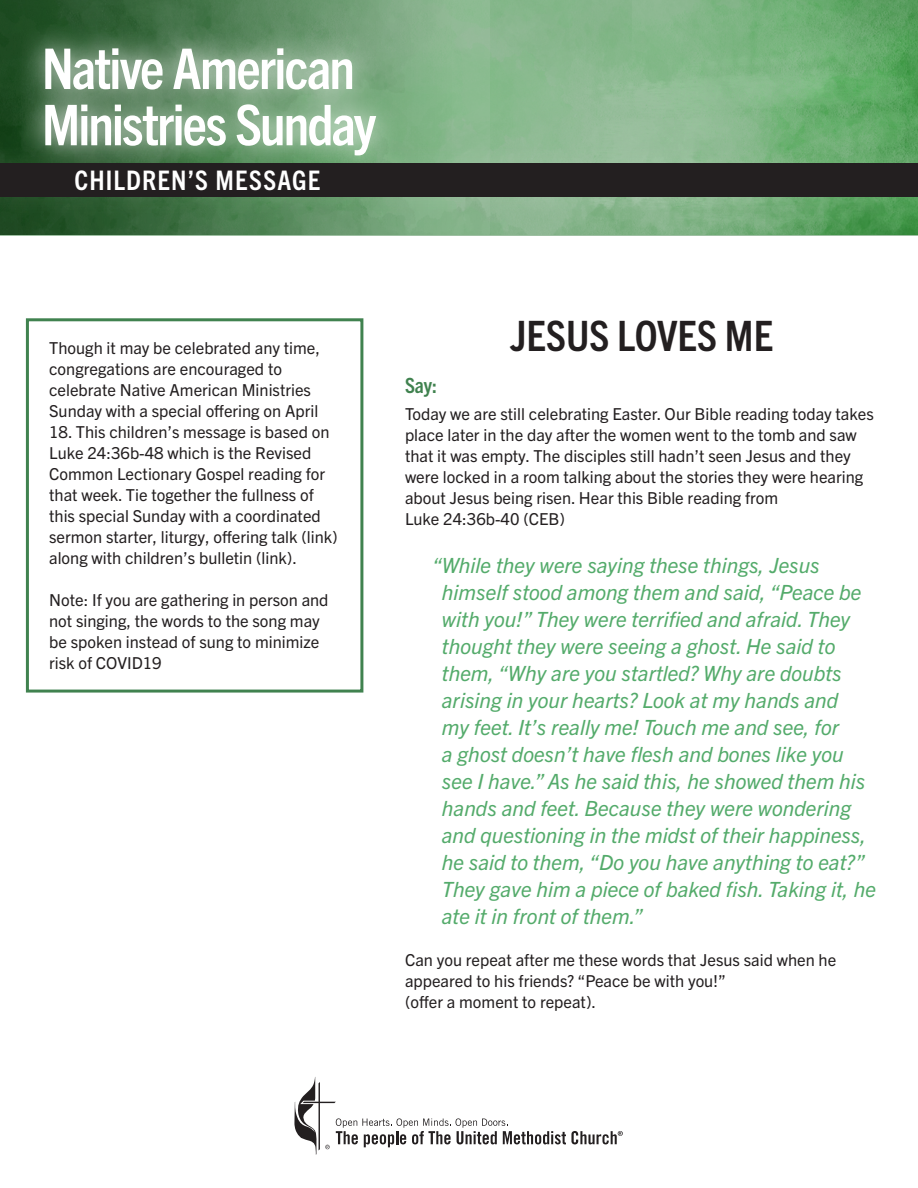
<style>
.page{position:relative;width:918px;height:1188px;background:#fff}
.page>*{position:absolute;margin:0;border:0;box-sizing:border-box;transform-origin:0 0}
.t1{font:700 condensed 56.25px/56.2px "Trade Gothic Next LT Pro";letter-spacing:-.035em;color:#fff}
.t2{font:700 condensed 42px "Trade Gothic Next LT Pro";color:#231f20}
.t3{font:700 condensed 27px "Trade Gothic Next LT Pro";letter-spacing:.04em;color:#fff}
.t4{font:italic 21px/27px "Trade Gothic Next LT Pro";color:#54ab6b}
.t5{font:700 condensed 21px "Trade Gothic Next LT Pro";color:#40824f}
.t6{font:16.5px/21px "Trade Gothic Next LT Pro";color:#231f20}
</style>
<div class="page">
<svg style="left:294px;top:1077px;width:329px;height:78px"></svg>
<div style="left:0;top:0;width:464px;height:235px;background:linear-gradient(to right,#134217,#8dbb92)"></div>
<img style="left:490px;top:0;width:428px;height:235px">
<svg style="left:17px;top:22px;width:385px;height:116px;background:#709674"></svg>
<div style="left:26px;top:318px;width:337px;height:375px;border:3px solid #40824f"></div>
<div style="left:405px;top:377px;width:473px;height:726px;background:#fff"></div>
<div style="left:0;top:138px;width:918px;height:83px;background:#fff;opacity:.1"></div>
<div style="left:0;top:163px;width:918px;height:33px;background:#231f20"></div>
<p class="t1" style="left:42px;top:37px;width:336px">Native American<br>Ministries Sunday</p>
<p class="t3" style="left:74px;top:162px;width:247px">CHILDREN’S MESSAGE</p>
<p class="t6" style="left:49px;top:337px;width:272px">Though it may be celebrated any time,</p>
<p class="t6" style="left:49px;top:358px;width:271px">congregations are encouraged to celebrate Native American Ministries<br>Sunday with a special offering on April</p>
<p class="t6" style="left:49px;top:421px;width:290px">18. This children’s message is based on Luke 24:36b-48 which is the Revised Common Lectionary Gospel reading for that week. Tie together the fullness of this special Sunday with a coordinated sermon starter, liturgy, offering talk (link) along with children’s bulletin (link).</p>
<p class="t6" style="left:49px;top:589px;width:281px">Note: If you are gathering in person and not singing, the words to the song may be spoken instead of sung to minimize risk of COVID19</p>
<p class="t2" style="left:510px;top:307px;width:265px">JESUS LOVES ME</p>
<p class="t5" style="left:405px;top:371px;width:34px">Say:</p>
<p class="t6" style="left:405px;top:403px;width:470px">Today we are still celebrating Easter. Our Bible reading today takes place later in the day after the women went to the tomb and saw that it was empty. The disciples still hadn’t seen Jesus and they were locked in a room talking about the stories they were hearing about Jesus being risen. Hear this Bible reading from<br>Luke 24:36b-40 (CEB)</p>
<p class="t4" style="left:442px;top:551px;width:436px;text-indent:-10px">“While they were saying these things, Jesus himself stood among them and said, “Peace be with you!” They were terrified and afraid. They thought they were seeing a ghost. He said to them, “Why are you startled? Why are doubts arising in your hearts? Look at my hands and<br>my feet. It’s really me! Touch me and see, for<br>a ghost doesn’t have flesh and bones like you see I have.” As he said this, he showed them his hands and feet. Because they were wondering and questioning in the midst of their happiness, he said to them, “Do you have anything to eat?” They gave him a piece of baked fish. Taking it, he ate it in front of them.”</p>
<p class="t6" style="left:405px;top:949px;width:433px">Can you repeat after me these words that Jesus said when he appeared to his friends? “Peace be with you!”<br>(offer a moment to repeat).</p>
</div>
